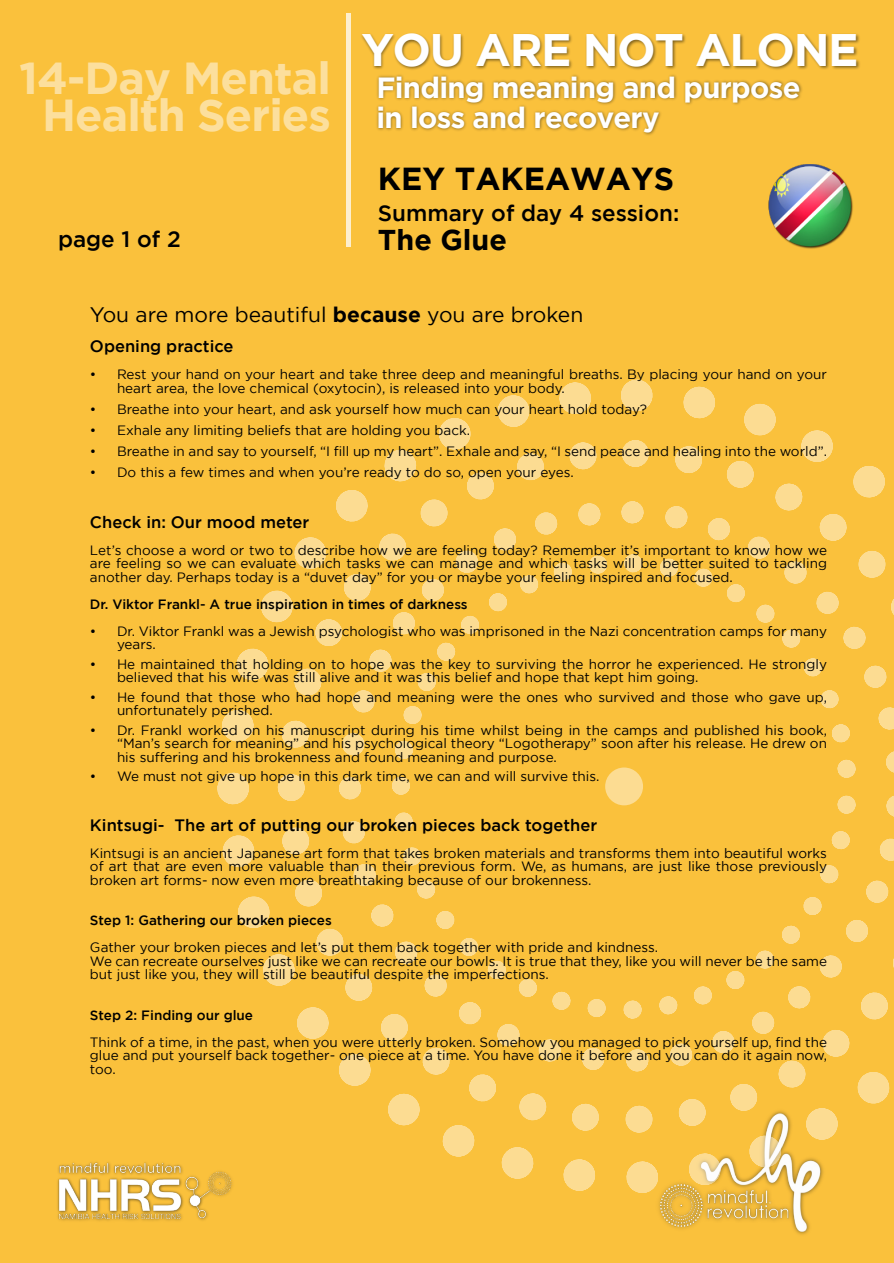
<style>
.page{position:relative;width:894px;height:1263px;background:#fff}
.page>*{position:absolute;margin:0;border:0;box-sizing:border-box;transform-origin:0 0}
.t1{font:700 45.45px "Gotham";letter-spacing:-.03em;color:#fff}
.t2{font:700 44.7px/36.6px "Gotham";letter-spacing:-.02em;color:rgb(255 255 255/.5);text-align:center}
.t3{font:700 31.8px "Gotham";color:#000}
.t4{font:700 29.1px/30.2px "Gotham";letter-spacing:-.025em;color:#fff}
.t5{font:700 28.65px "Gotham";color:#000}
.t6{font:500 22.35px "Gotham";color:#000}
.t7{font:21px "Gotham";color:#000}
.t8{font:500 16.5px "Gotham";color:#000}
.t9{font:13.5px/13.5px "Gotham";color:#000}
.t10{font:500 13.5px "Gotham";color:#000}
.s1{font-weight:700}
</style>
<div class="page">
<div style="left:0;top:0;width:893px;height:1263px;background:#fac13c"></div>
<div style="left:346px;top:14px;width:5px;height:233px;background:#fdefce"></div>
<img style="left:665px;top:1221px;width:145px;height:14px">
<svg style="left:217px;top:379px;width:607px;height:842px"></svg>
<svg style="left:255px;top:426px;width:634px;height:730px"></svg>
<svg style="left:319px;top:489px;width:574px;height:602px"></svg>
<svg style="left:377px;top:545px;width:493px;height:488px"></svg>
<div style="left:605px;top:767px;width:37px;height:38px;background:#fcdc92;border-radius:50%"></div>
<img style="left:57px;top:1161px;width:178px;height:60px">
<img style="left:377px;top:75px;width:425px;height:60px">
<img style="left:768px;top:164px;width:85px;height:85px">
<img style="left:362px;top:33px;width:498px;height:37px">
<h2 class="t2" style="left:19px;top:63px;width:313px">14-Day Mental<br>Health Series</h2>
<h1 class="t1" style="left:361px;top:33px;width:498px">YOU ARE NOT ALONE</h1>
<h3 class="t4" style="left:376px;top:75px;width:425px">Finding meaning and purpose in loss and recovery</h3>
<h3 class="t3" style="left:378px;top:167px;width:297px">KEY TAKEAWAYS</h3>
<h3 class="t6" style="left:378px;top:204px;width:303px">Summary of day 4 session:</h3>
<h3 class="t6" style="left:58px;top:231px;width:124px">page 1 of 2</h3>
<h3 class="t5" style="left:378px;top:229px;width:130px">The Glue</h3>
<h3 class="t7" style="left:90px;top:307px;width:494px">You are more beautiful <span class="s1">because</span> you are broken</h3>
<p class="t8" style="left:90px;top:340px;width:145px">Opening practice</p>
<p class="t9" style="left:117px;top:369px;width:711px;text-indent:-27px">• Rest your hand on your heart and take three deep and meaningful breaths. By placing your hand on your heart area, the love chemical (oxytocin), is released into your body.</p>
<p class="t9" style="left:90px;top:403px;width:558px">• Breathe into your heart, and ask yourself how much can your heart hold today?</p>
<p class="t9" style="left:90px;top:424px;width:381px">• Exhale any limiting beliefs that are holding you back.</p>
<p class="t9" style="left:90px;top:445px;width:738px">• Breathe in and say to yourself, “I fill up my heart”. Exhale and say, “I send peace and healing into the world”.</p>
<p class="t9" style="left:90px;top:466px;width:485px">• Do this a few times and when you’re ready to do so, open your eyes.</p>
<p class="t8" style="left:90px;top:516px;width:221px">Check in: Our mood meter</p>
<p class="t9" style="left:90px;top:544px;width:738px;text-align:justify">Let’s choose a word or two to describe how we are feeling today? Remember it’s important to know how we are feeling so we can evaluate which tasks we can manage and which tasks will be better suited to tackling another day. Perhaps today is a “duvet day” for you or maybe your feeling inspired and focused.</p>
<p class="t10" style="left:90px;top:599px;width:379px">Dr. Viktor Frankl- A true inspiration in times of darkness</p>
<p class="t9" style="left:117px;top:625px;width:711px;text-indent:-27px">• Dr. Viktor Frankl was a Jewish psychologist who was imprisoned in the Nazi concentration camps for many years.</p>
<p class="t9" style="left:117px;top:658px;width:711px;text-indent:-27px">• He maintained that holding on to hope was the key to surviving the horror he experienced. He strongly believed that his wife was still alive and it was this belief and hope that kept him going.</p>
<p class="t9" style="left:117px;top:691px;width:711px;text-indent:-27px">• He found that those who had hope and meaning were the ones who survived and those who gave up, unfortunately perished.</p>
<p class="t9" style="left:117px;top:724px;width:711px;text-align:justify;text-indent:-27px">• Dr. Frankl worked on his manuscript during his time whilst being in the camps and published his book, “Man’s search for meaning” and his psychological theory “Logotherapy” soon after his release. He drew on his suffering and his brokenness and found meaning and purpose.</p>
<p class="t9" style="left:90px;top:771px;width:511px">• We must not give up hope in this dark time, we can and will survive this.</p>
<p class="t8" style="left:90px;top:819px;width:508px">Kintsugi- The art of putting our broken pieces back together</p>
<p class="t9" style="left:90px;top:847px;width:738px;text-align:justify">Kintsugi is an ancient Japanese art form that takes broken materials and transforms them into beautiful works of art that are even more valuable than in their previous form. We, as humans, are just like those previously broken art forms- now even more breathtaking because of our brokenness.</p>
<p class="t10" style="left:90px;top:915px;width:243px">Step 1: Gathering our broken pieces</p>
<p class="t9" style="left:90px;top:942px;width:738px">Gather your broken pieces and let’s put them back together with pride and kindness.<br>We can recreate ourselves just like we can recreate our bowls. It is true that they, like you will never be the same but just like you, they will still be beautiful despite the imperfections.</p>
<p class="t10" style="left:90px;top:1010px;width:165px">Step 2: Finding our glue</p>
<p class="t9" style="left:90px;top:1036px;width:738px;text-align:justify">Think of a time, in the past, when you were utterly broken. Somehow you managed to pick yourself up, find the glue and put yourself back together- one piece at a time. You have done it before and you can do it again now, too.</p>
</div>
